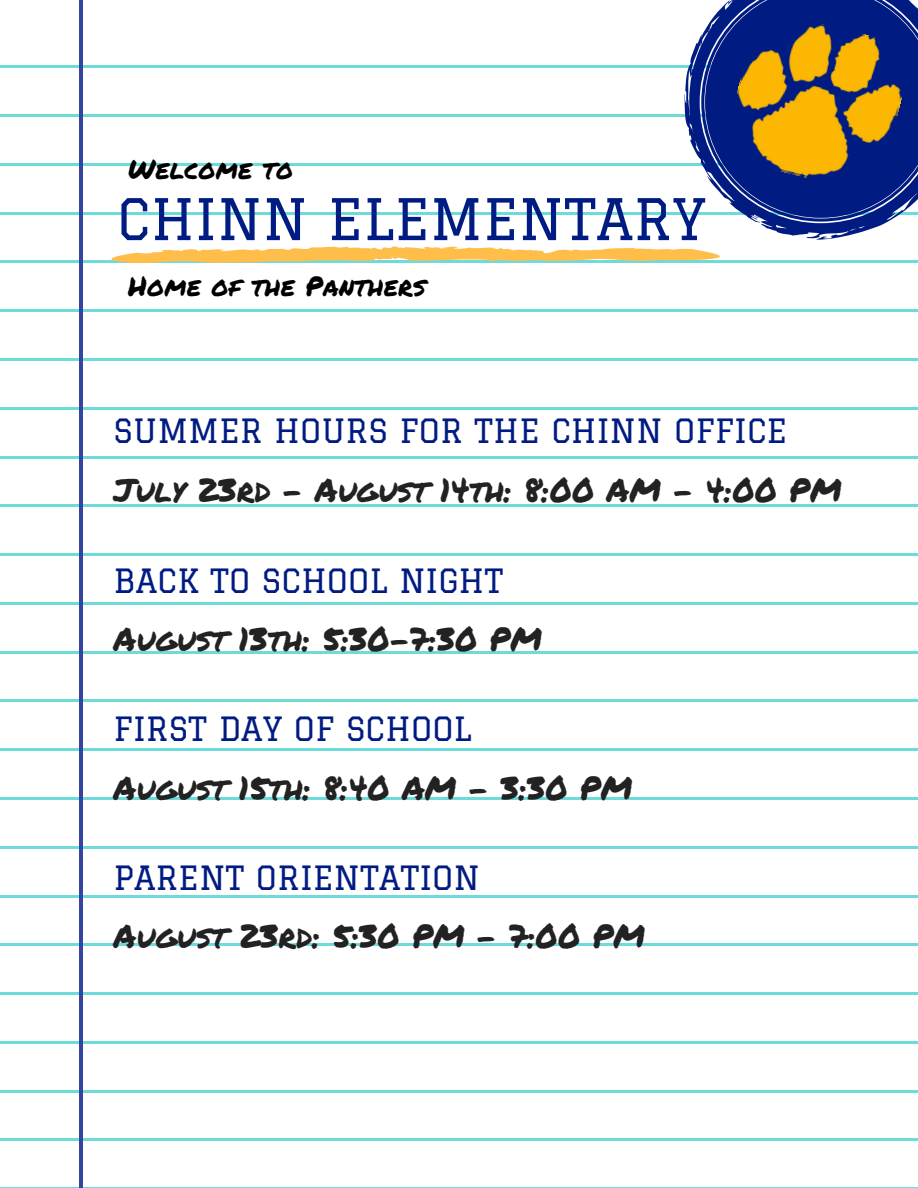
<style>
.page{position:relative;width:918px;height:1188px;background:#fff}
.page>*{position:absolute;margin:0;border:0;box-sizing:border-box;transform-origin:0 0}
.t1{font:55.95px "Graduate";color:#001b82}
.t2{font:32.7px "Permanent Marker";color:#222}
.t3{font:32.7px "Graduate";color:#001b82}
.t4{font:27px "Permanent Marker";letter-spacing:.01em;color:#000}
</style>
<div class="page">
<hr style="left:0;top:65px;width:918px;height:3px;background:#6edbdb">
<hr style="left:0;top:114px;width:918px;height:3px;background:#6edbdb">
<hr style="left:0;top:163px;width:918px;height:3px;background:#6edbdb">
<hr style="left:0;top:212px;width:918px;height:3px;background:#6edbdb">
<hr style="left:0;top:261px;width:918px;height:2px;background:#6edbdb">
<hr style="left:0;top:309px;width:918px;height:3px;background:#6edbdb">
<hr style="left:0;top:358px;width:918px;height:3px;background:#6edbdb">
<hr style="left:0;top:407px;width:918px;height:3px;background:#6edbdb">
<hr style="left:0;top:456px;width:918px;height:3px;background:#6edbdb">
<hr style="left:0;top:504px;width:918px;height:3px;background:#6edbdb">
<hr style="left:0;top:553px;width:918px;height:3px;background:#6edbdb">
<hr style="left:0;top:602px;width:918px;height:3px;background:#6edbdb">
<hr style="left:0;top:651px;width:918px;height:3px;background:#6edbdb">
<hr style="left:0;top:699px;width:918px;height:3px;background:#6edbdb">
<hr style="left:0;top:748px;width:918px;height:3px;background:#6edbdb">
<hr style="left:0;top:797px;width:918px;height:3px;background:#6edbdb">
<hr style="left:0;top:846px;width:918px;height:3px;background:#6edbdb">
<hr style="left:0;top:895px;width:918px;height:2px;background:#6edbdb">
<hr style="left:0;top:943px;width:918px;height:3px;background:#6edbdb">
<hr style="left:0;top:992px;width:918px;height:3px;background:#6edbdb">
<hr style="left:0;top:1041px;width:918px;height:3px;background:#6edbdb">
<hr style="left:0;top:1090px;width:918px;height:3px;background:#6edbdb">
<hr style="left:0;top:1138px;width:918px;height:3px;background:#6edbdb">
<hr style="left:0;top:1187px;width:918px;height:1px;background:#6edbdb">
<hr style="left:79px;top:0;width:3px;height:1188px;background:#33469f">
<svg style="left:684px;top:35px;width:203px;height:205px"></svg>
<svg style="left:701px;top:0;width:217px;height:222px;fill:#001b82"></svg>
<svg style="left:111px;top:246px;width:609px;height:17px"></svg>
<img style="left:722px;top:9px;width:192px;height:186px">
<p class="t4" style="left:128px;top:149px;width:166px">Welcome to</p>
<h1 class="t1" style="left:117px;top:187px;width:591px">CHINN ELEMENTARY</h1>
<p class="t4" style="left:128px;top:266px;width:299px">Home of the Panthers</p>
<p class="t3" style="left:114px;top:412px;width:675px">SUMMER HOURS FOR THE CHINN OFFICE</p>
<p class="t2" style="left:114px;top:465px;width:730px">July 23rd - August 14th: 8:00 AM - 4:00 PM</p>
<p class="t3" style="left:114px;top:562px;width:391px">BACK TO SCHOOL NIGHT</p>
<p class="t2" style="left:114px;top:615px;width:430px">August 13th: 5:30-7:30 PM</p>
<p class="t3" style="left:114px;top:710px;width:360px">FIRST DAY OF SCHOOL</p>
<p class="t2" style="left:114px;top:764px;width:521px">August 15th: 8:40 AM - 3:30 PM</p>
<p class="t3" style="left:114px;top:859px;width:368px">PARENT ORIENTATION</p>
<p class="t2" style="left:114px;top:912px;width:533px">August 23rd: 5:30 PM - 7:00 PM</p>
</div>
